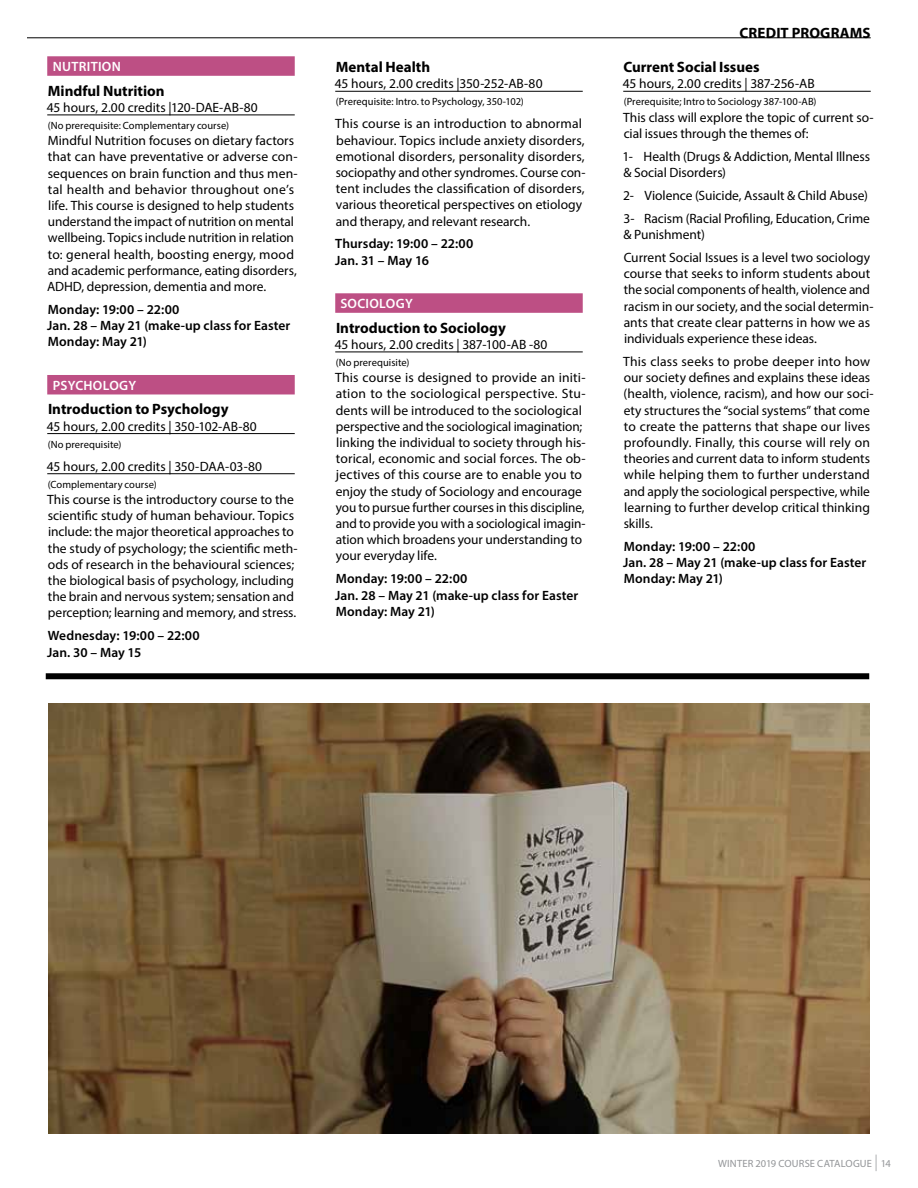
<style>
.page{position:relative;width:918px;height:1188px;background:#fff}
.page>*{position:absolute;margin:0;border:0;box-sizing:border-box;transform-origin:0 0}
.t1{font:700 15px "Myriad Pro";color:#000}
.t2{font:13.5px/16.2px "Myriad Pro";color:#000}
.t3{font:600 13.5px/16.2px "Myriad Pro";letter-spacing:.005em;color:#000}
.t4{font:600 13.5px "Myriad Pro";letter-spacing:.02em;color:#fff}
.t5{font:10.5px "Myriad Pro";letter-spacing:.005em;color:#000}
.t6{font:10.5px "Myriad Pro";letter-spacing:.01em;color:#939598}
.s1{font-weight:300;font-size:16.5px}
</style>
<div class="page">
<hr style="left:27px;top:37px;width:844px;height:1px;background:#000">
<div style="left:47px;top:56px;width:248px;height:20px;background:#bd4f84"></div>
<hr style="left:47px;top:115px;width:248px;height:1px;background:#000">
<div style="left:47px;top:375px;width:248px;height:19px;background:#bd4f84"></div>
<hr style="left:47px;top:433px;width:248px;height:1px;background:#000">
<hr style="left:47px;top:473px;width:248px;height:1px;background:#000">
<hr style="left:335px;top:91px;width:248px;height:1px;background:#000">
<div style="left:335px;top:293px;width:248px;height:20px;background:#bd4f84"></div>
<hr style="left:335px;top:352px;width:248px;height:1px;background:#000">
<hr style="left:623px;top:91px;width:248px;height:1px;background:#000">
<div style="left:46px;top:673px;width:823px;height:6px;background:#000"></div>
<img style="left:48px;top:703px;width:821px;height:431px">
<p class="t4" style="left:53px;top:58px;width:70px">NUTRITION</p>
<p class="t1" style="left:48px;top:81px;width:118px">Mindful Nutrition</p>
<p class="t2" style="left:47px;top:99px;width:212px">45 hours, 2.00 credits |120-DAE-AB-80</p>
<p class="t5" style="left:48px;top:119px;width:183px">(No prerequisite: Complementary course)</p>
<p class="t2" style="left:47px;top:132px;width:252px">Mindful Nutrition focuses on dietary factors that can have preventative or adverse con&shy;sequences on brain function and thus men&shy;tal health and behavior throughout one’s life. This course is designed to help students understand the impact of nutrition on mental wellbeing. Topics include nutrition in relation to: general health, boosting energy, mood and academic performance, eating disorders, ADHD, depression, dementia and more.</p>
<p class="t3" style="left:47px;top:301px;width:245px">Monday: 19:00 – 22:00<br>Jan. 28 – May 21 (make-up class for Easter<br>Monday: May 21)</p>
<p class="t4" style="left:53px;top:376px;width:85px">PSYCHOLOGY</p>
<p class="t1" style="left:48px;top:399px;width:182px">Introduction to Psychology</p>
<p class="t2" style="left:47px;top:418px;width:211px">45 hours, 2.00 credits | 350-102-AB-80</p>
<p class="t5" style="left:48px;top:438px;width:75px">(No prerequisite)</p>
<p class="t2" style="left:47px;top:458px;width:217px">45 hours, 2.00 credits | 350-DAA-03-80---</p>
<p class="t5" style="left:48px;top:478px;width:111px">(Complementary course)</p>
<p class="t2" style="left:47px;top:491px;width:252px">This course is the introductory course to the scientific study of human behaviour. Topics include: the major theoretical approaches to the study of psychology; the scientific meth&shy;ods of research in the behavioural sciences; the biological basis of psychology, including the brain and nervous system; sensation and perception; learning and memory, and stress.</p>
<p class="t3" style="left:47px;top:627px;width:154px">Wednesday: 19:00 – 22:00<br>Jan. 30 – May 15</p>
<p class="t1" style="left:336px;top:57px;width:96px">Mental Health</p>
<p class="t2" style="left:335px;top:75px;width:209px">45 hours, 2.00 credits |350-252-AB-80</p>
<p class="t5" style="left:336px;top:95px;width:190px">(Prerequisite: Intro. to Psychology, 350-102)</p>
<p class="t2" style="left:335px;top:116px;width:252px">This course is an introduction to abnormal behaviour. Topics include anxiety disorders, emotional disorders, personality disorders, sociopathy and other syndromes. Course con&shy;tent includes the classification of disorders, various theoretical perspectives on etiology and therapy, and relevant research.</p>
<p class="t3" style="left:335px;top:236px;width:140px">Thursday: 19:00 – 22:00<br>Jan. 31 – May 16</p>
<p class="t4" style="left:340px;top:295px;width:74px">SOCIOLOGY</p>
<p class="t1" style="left:336px;top:318px;width:171px">Introduction to Sociology</p>
<p class="t2" style="left:335px;top:336px;width:214px">45 hours, 2.00 credits | 387-100-AB -80</p>
<p class="t5" style="left:336px;top:356px;width:75px">(No prerequisite)</p>
<p class="t2" style="left:335px;top:369px;width:252px">This course is designed to provide an initi&shy;ation to the sociological perspective. Stu&shy;dents will be introduced to the sociological perspective and the sociological imagination; linking the individual to society through his&shy;torical, economic and social forces. The ob&shy;jectives of this course are to enable you to enjoy the study of Sociology and encourage you to pursue further courses in this discipline, and to provide you with a sociological imagin&shy;ation which broadens your understanding to your everyday life.</p>
<p class="t3" style="left:335px;top:570px;width:245px">Monday: 19:00 – 22:00<br>Jan. 28 – May 21 (make-up class for Easter<br>Monday: May 21)</p>
<p class="t1" style="left:740px;top:23px;width:133px">CREDIT PROGRAMS</p>
<p class="t1" style="left:623px;top:57px;width:138px">Current Social Issues</p>
<p class="t2" style="left:623px;top:75px;width:193px">45 hours, 2.00 credits | 387-256-AB</p>
<p class="t5" style="left:624px;top:95px;width:194px">(Prerequisite; Intro to Sociology 387-100-AB)</p>
<p class="t2" style="left:623px;top:109px;width:252px">This class will explore the topic of current so&shy;cial issues through the themes of:</p>
<p class="t2" style="left:622px;top:148px;width:249px">1- Health (Drugs &amp; Addiction, Mental Illness &amp; Social Disorders)</p>
<p class="t2" style="left:623px;top:184px;width:248px;line-height:23px">2- Violence (Suicide, Assault &amp; Child Abuse)<br>3- Racism (Racial Profiling, Education, Crime</p>
<p class="t2" style="left:623px;top:223px;width:248px;line-height:23px">&amp; Punishment)<br>Current Social Issues is a level two sociology</p>
<p class="t2" style="left:624px;top:265px;width:251px">course that seeks to inform students about the social components of health, violence and racism in our society, and the social determin&shy;ants that create clear patterns in how we as individuals experience these ideas.</p>
<p class="t2" style="left:623px;top:353px;width:252px">This class seeks to probe deeper into how our society defines and explains these ideas (health, violence, racism), and how our soci&shy;ety structures the “social systems” that come to create the patterns that shape our lives profoundly. Finally, this course will rely on theories and current data to inform students while helping them to further understand and apply the sociological perspective, while learning to further develop critical thinking skills.</p>
<p class="t3" style="left:623px;top:538px;width:245px">Monday: 19:00 – 22:00<br>Jan. 28 – May 21 (make-up class for Easter<br>Monday: May 21)</p>
<p class="t6" style="left:718px;top:1157px;width:174px">WINTER 2019 COURSE CATALOGUE <span class="s1">|</span> 14</p>
</div>
